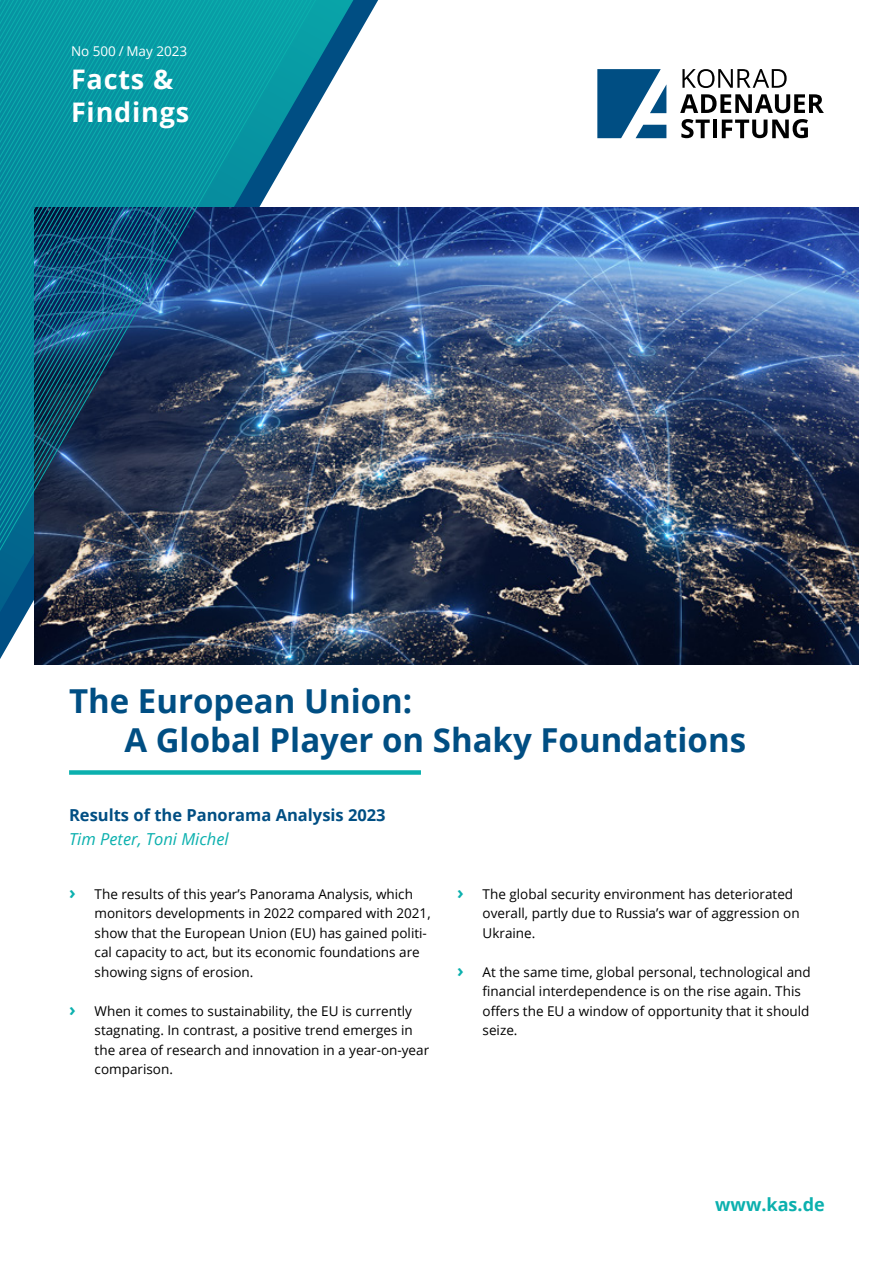
<style>
.page{position:relative;width:893px;height:1263px;background:#fff}
.page>*{position:absolute;margin:0;border:0;box-sizing:border-box;transform-origin:0 0}
.t1{font:700 33px/39px "Open Sans";color:#004e83}
.t2{font:700 27px/33px "Open Sans";letter-spacing:.03em;color:#fff}
.t3{font:700 18px "Open Sans";color:#0bb0ae}
.t4{font:700 16.5px "Open Sans";color:#004e83}
.t5{font:italic 16.5px "Open Sans";color:#0bb0ae}
.t6{font:13.5px/19.5px "Open Sans";color:#000}
.t7{font:13.5px "Open Sans";color:#fff}
.s1{font-weight:700;font-size:18px;color:#0bb0ae}
</style>
<div class="page">
<svg style="left:682px;top:69px;width:105px;height:19px"></svg>
<svg style="left:680px;top:94px;width:144px;height:19px"></svg>
<svg style="left:681px;top:119px;width:29px;height:19px"></svg>
<hr style="left:713px;top:120px;width:4px;height:18px;background:#000">
<svg style="left:722px;top:119px;width:86px;height:19px"></svg>
<svg style="left:597px;top:69px;width:69px;height:69px"></svg>
<svg style="left:0;top:0;width:361px;height:634px"></svg>
<img style="left:35px;top:207px;width:823px;height:458px">
<svg style="left:240px;top:0;width:5px;height:587px;background:#205e7b"></svg>
<svg style="left:223px;top:0;width:5px;height:587px;background:#24637e"></svg>
<svg style="left:206px;top:0;width:5px;height:587px;background:#1f5f7b"></svg>
<svg style="left:194px;top:0;width:4px;height:587px;background:#1d5d78"></svg>
<svg style="left:189px;top:0;width:5px;height:587px;background:#1b5c77"></svg>
<svg style="left:185px;top:0;width:4px;height:587px;background:#1a5c78"></svg>
<svg style="left:181px;top:0;width:4px;height:587px;background:#1c5e79"></svg>
<svg style="left:177px;top:0;width:4px;height:587px;background:#1e607b"></svg>
<svg style="left:172px;top:0;width:5px;height:587px;background:#1f627d"></svg>
<svg style="left:168px;top:0;width:4px;height:587px;background:#1f637f"></svg>
<svg style="left:164px;top:0;width:4px;height:587px;background:#1f637f"></svg>
<svg style="left:160px;top:0;width:4px;height:587px;background:#216580"></svg>
<img style="left:155px;top:0;width:5px;height:587px">
<svg style="left:151px;top:0;width:4px;height:587px;background:#1f637d"></svg>
<svg style="left:147px;top:0;width:4px;height:587px;background:#1d627c"></svg>
<svg style="left:143px;top:0;width:4px;height:587px;background:#1a5f79"></svg>
<svg style="left:138px;top:0;width:5px;height:587px;background:#175c76"></svg>
<svg style="left:134px;top:0;width:4px;height:587px;background:#165c76"></svg>
<svg style="left:130px;top:0;width:4px;height:587px;background:#165c76"></svg>
<svg style="left:126px;top:0;width:4px;height:587px;background:#165d77"></svg>
<svg style="left:121px;top:0;width:5px;height:587px;background:#165d77"></svg>
<svg style="left:117px;top:0;width:4px;height:587px;background:#175e77"></svg>
<svg style="left:113px;top:0;width:4px;height:587px;background:#165e78"></svg>
<svg style="left:109px;top:0;width:4px;height:587px;background:#175f78"></svg>
<svg style="left:104px;top:0;width:5px;height:587px;background:#18617a"></svg>
<svg style="left:100px;top:0;width:4px;height:587px;background:#18627b"></svg>
<svg style="left:96px;top:0;width:4px;height:587px;background:#166079"></svg>
<svg style="left:92px;top:0;width:4px;height:587px;background:#176179"></svg>
<svg style="left:87px;top:0;width:5px;height:587px;background:#1b647c"></svg>
<svg style="left:83px;top:0;width:4px;height:587px;background:#1b657c"></svg>
<svg style="left:79px;top:0;width:4px;height:587px;background:#19647c"></svg>
<svg style="left:75px;top:0;width:4px;height:587px;background:#18637c"></svg>
<svg style="left:0;top:0;width:75px;height:587px;background:#0c7288"></svg>
<div style="left:69px;top:770px;width:352px;height:5px;background:#0bb0ae"></div>
<p class="t7" style="left:71px;top:41px;width:118px">No 500 / May 2023</p>
<h2 class="t2" style="left:71px;top:62px;width:120px">Facts &amp;<br>Findings</h2>
<h1 class="t1" style="left:124px;top:681px;width:623px;text-indent:-55px">The European Union:<br>A Global Player on Shaky Foundations</h1>
<p class="t4" style="left:69px;top:803px;width:318px">Results of the Panorama Analysis 2023</p>
<p class="t5" style="left:69px;top:827px;width:161px">Tim Peter, Toni Michel</p>
<p class="t6" style="left:95px;top:884px;width:338px;text-indent:-26px"><span class="s1">›</span> The results of this year’s Panorama Analysis, which monitors developments in 2022 compared with 2021, show that the European Union (EU) has gained politi&shy;cal capacity to act, but its economic foundations are showing signs of erosion.</p>
<p class="t6" style="left:95px;top:1001px;width:336px;text-indent:-26px"><span class="s1">›</span> When it comes to sustainability, the EU is currently stagnating. In contrast, a positive trend emerges in the area of research and innovation in a year-on-year comparison.</p>
<p class="t6" style="left:483px;top:884px;width:319px;text-indent:-26px"><span class="s1">›</span> The global security environment has deteriorated overall, partly due to Russia’s war of aggression on<br>Ukraine.</p>
<p class="t6" style="left:483px;top:962px;width:330px;text-indent:-26px"><span class="s1">›</span> At the same time, global personal, technological and financial interdependence is on the rise again. This offers the EU a window of opportunity that it should seize.</p>
<h3 class="t3" style="left:715px;top:1191px;width:111px">www.kas.de</h3>
</div>
